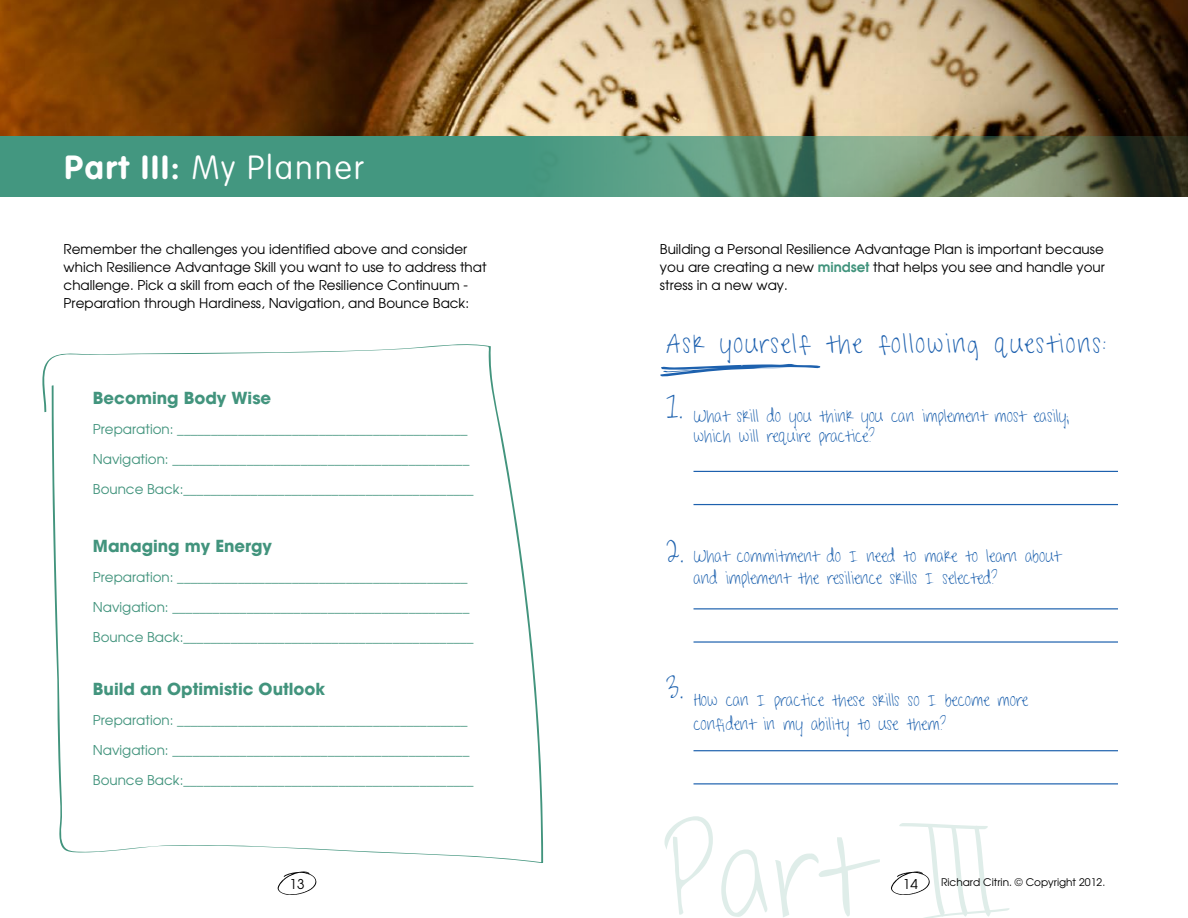
<style>
.page{position:relative;width:1188px;height:918px;background:#fff}
.page>*{position:absolute;margin:0;border:0;box-sizing:border-box;transform-origin:0 0}
.t1{font:100 33px "VAG Rounded";letter-spacing:.06em;color:#fff}
.t2{font:27px "Sharkinthe Water";color:#1d61ae}
.t3{font:25.5px "Sharkinthe Water";letter-spacing:.075em;color:#1e61af}
.t4{font:16.5px/19.5px "Sharkinthe Water";color:#1d61ae}
.t5{font:700 16.5px "Avant Garde";color:#42947d}
.t6{font:13.5px "Avant Garde";color:#42947d}
.t7{font:13.5px/18px "Avant Garde";color:#000}
.t8{font:10.5px "Avant Garde";color:#000}
.s1{font-weight:700}
.s2{font-weight:600;color:#42947d}
</style>
<div class="page">
<svg style="left:664px;top:816px;width:49px;height:99px"></svg>
<svg style="left:721px;top:849px;width:46px;height:68px"></svg>
<svg style="left:775px;top:837px;width:105px;height:80px"></svg>
<svg style="left:891px;top:823px;width:119px;height:95px"></svg>
<svg style="left:277px;top:871px;width:40px;height:24px"></svg>
<svg style="left:42px;top:344px;width:501px;height:519px"></svg>
<hr style="left:694px;top:471px;width:424px;height:1px;background:#1d61ae">
<hr style="left:694px;top:608px;width:424px;height:1px;background:#1d61ae">
<hr style="left:694px;top:750px;width:424px;height:1px;background:#1d61ae">
<hr style="left:694px;top:504px;width:424px;height:1px;background:#1d61ae">
<hr style="left:694px;top:641px;width:424px;height:2px;background:#1d61ae">
<hr style="left:694px;top:783px;width:424px;height:1px;background:#1d61ae">
<svg style="left:660px;top:364px;width:161px;height:13px"></svg>
<img style="left:0;top:0;width:1188px;height:136px">
<svg style="left:0;top:136px;width:1188px;height:61px;background:#518c73"></svg>
<h1 class="t1" style="left:64px;top:148px;width:301px"><span class="s1">Part III:</span> My Planner</h1>
<p class="t7" style="left:64px;top:240px;width:425px">Remember the challenges you identified above and consider which Resilience Advantage Skill you want to use to address that challenge. Pick a skill from each of the Resilience Continuum - Preparation through Hardiness, Navigation, and Bounce Back:</p>
<p class="t5" style="left:93px;top:388px;width:180px">Becoming Body Wise</p>
<p class="t6" style="left:93px;top:421px;width:376px">Preparation: ___________________________________________</p>
<p class="t6" style="left:93px;top:451px;width:378px">Navigation: ____________________________________________</p>
<p class="t6" style="left:93px;top:481px;width:382px">Bounce Back:___________________________________________</p>
<p class="t5" style="left:93px;top:535px;width:181px">Managing my Energy</p>
<p class="t6" style="left:93px;top:569px;width:376px">Preparation: ___________________________________________</p>
<p class="t6" style="left:93px;top:599px;width:378px">Navigation: ____________________________________________</p>
<p class="t6" style="left:93px;top:629px;width:382px">Bounce Back:___________________________________________</p>
<p class="t5" style="left:93px;top:679px;width:234px">Build an Optimistic Outlook</p>
<p class="t6" style="left:93px;top:712px;width:376px">Preparation: ___________________________________________</p>
<p class="t6" style="left:93px;top:742px;width:378px">Navigation: ____________________________________________</p>
<p class="t6" style="left:93px;top:772px;width:382px">Bounce Back:___________________________________________</p>
<p class="t7" style="left:660px;top:240px;width:446px;text-align:justify">Building a Personal Resilience Advantage Plan is important because you are creating a new <span class="s2">mindset</span> that helps you see and handle your stress in a new way.</p>
<h3 class="t3" style="left:667px;top:323px;width:441px">Ask yourself the following questions:</h3>
<h2 class="t2" style="left:666px;top:387px;width:18px">1.</h2>
<p class="t4" style="left:694px;top:406px;width:377px">What skill do you think you can implement most easily; which will require practice?</p>
<h2 class="t2" style="left:666px;top:531px;width:19px">2.</h2>
<p class="t4" style="left:694px;top:544px;width:368px;line-height:22.5px">What commitment do I need to make to learn about and implement the resilience skills I selected?</p>
<h2 class="t2" style="left:666px;top:667px;width:19px">3.</h2>
<p class="t4" style="left:694px;top:688px;width:336px;line-height:24px">How can I practice these skills so I become more confident in my ability to use them?</p>
<p class="t7" style="left:290px;top:875px;width:16px">13</p>
<p class="t7" style="left:903px;top:875px;width:16px">14</p>
<p class="t8" style="left:941px;top:876px;width:166px">Richard Citrin. © Copyright 2012.</p>
</div>
